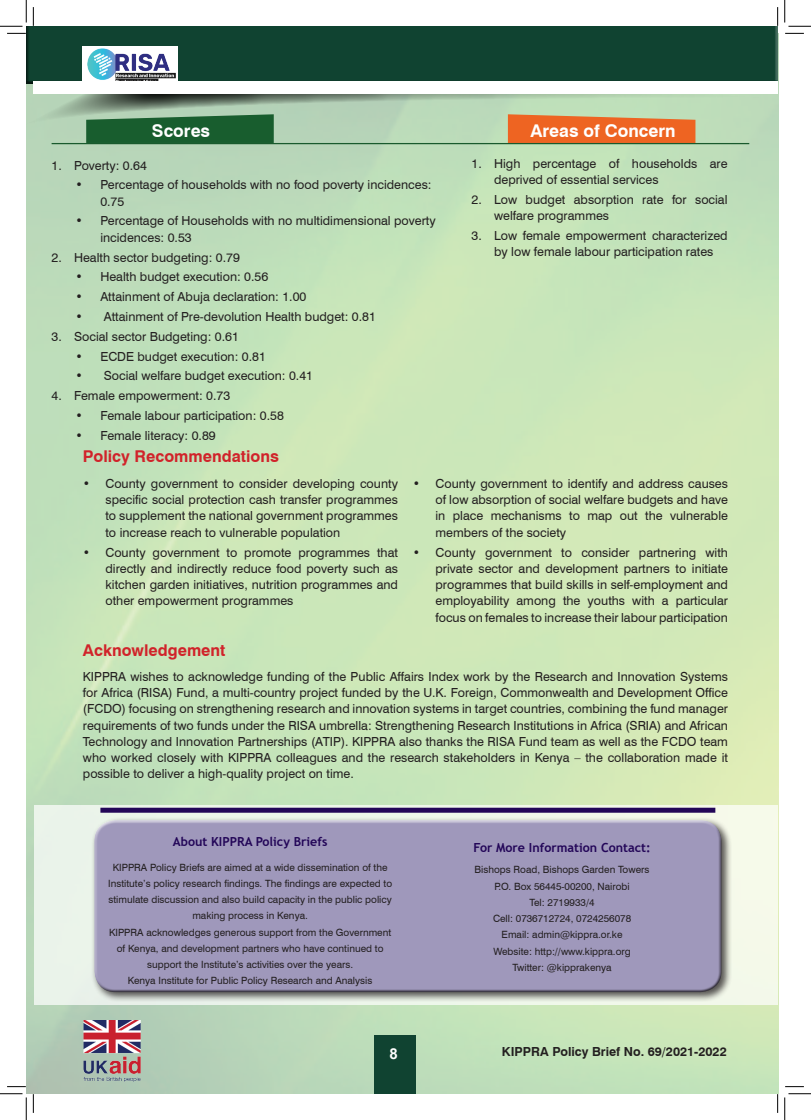
<style>
.page{position:relative;width:811px;height:1120px;background:#fff}
.page>*{position:absolute;margin:0;border:0;box-sizing:border-box;transform-origin:0 0}
.t1{font:700 17.5px "Swiss 721 BT";color:#fff}
.t2{font:700 16.25px "Swiss 721 BT";color:#d1232a}
.t3{font:700 15px "Arial";color:#fff}
.t4{font:12.5px/16.2px "Swiss 721 BT";color:#231f20}
.t5{font:700 12.5px "Trebuchet MS";color:#230658}
.t6{font:700 12.5px "Swiss 721 BT";color:#231f20}
.t7{font:10px/16.2px "Swiss 721 BT";color:#231f20;text-align:center}
</style>
<div class="page">
<img style="left:26px;top:129px;width:752px;height:964px">
<svg style="left:26px;top:85px;width:752px;height:44px;background:#a9c5a9"></svg>
<div style="left:26px;top:26px;width:752px;height:59px;background:#104331"></div>
<div style="left:33px;top:83px;width:744px;height:11px;background:#fff"></div>
<div style="left:374px;top:1034px;width:41px;height:59px;background:#104331"></div>
<img style="left:83px;top:1019px;width:58px;height:66px">
<div style="left:83px;top:46px;width:95px;height:41px;background:#fff"></div>
<img style="left:87px;top:48px;width:89px;height:33px">
<div style="left:35px;top:805px;width:742px;height:199px;background:#ebf4ea"></div>
<div style="left:91px;top:816px;width:641px;height:185px;background:#231f20;opacity:.75"></div>
<div style="left:93px;top:818px;width:628px;height:165px;background:#fff;opacity:.75"></div>
<div style="left:94px;top:825px;width:629px;height:167px;background:#9f98bb"></div>
<div style="left:100px;top:807px;width:615px;height:5px;background:#230658"></div>
<div style="left:33px;top:82px;width:744px;height:10px;background:#fff"></div>
<svg style="left:86px;top:114px;width:188px;height:29px;background:#28693c"></svg>
<svg style="left:508px;top:114px;width:187px;height:29px;background:#e87031"></svg>
<hr style="left:52px;top:143px;width:697px;height:1px;background:#195a2d">
<svg style="left:7px;top:33px;width:19px;height:1px"></svg>
<svg style="left:785px;top:33px;width:19px;height:1px"></svg>
<svg style="left:33px;top:7px;width:1px;height:19px"></svg>
<svg style="left:33px;top:1093px;width:1px;height:19px"></svg>
<svg style="left:777px;top:7px;width:1px;height:19px"></svg>
<svg style="left:777px;top:1093px;width:1px;height:19px"></svg>
<svg style="left:0;top:0;width:27px;height:27px"></svg>
<svg style="left:0;top:1093px;width:27px;height:26px"></svg>
<svg style="left:784px;top:0;width:27px;height:27px"></svg>
<svg style="left:784px;top:1093px;width:27px;height:26px"></svg>
<h1 class="t1" style="left:152px;top:120px;width:60px">Scores</h1>
<h1 class="t1" style="left:530px;top:120px;width:147px">Areas of Concern</h1>
<p class="t4" style="left:494px;top:155px;width:235px;text-indent:-22px">1. High percentage of households are deprived of essential services</p>
<p class="t4" style="left:494px;top:191px;width:235px;text-indent:-22px">2. Low budget absorption rate for social welfare programmes</p>
<p class="t4" style="left:494px;top:227px;width:235px;text-indent:-22px">3. Low female empowerment characterized by low female labour participation rates</p>
<p class="t4" style="left:52px;top:156px;width:97px">1. Poverty: 0.64</p>
<p class="t4" style="left:100px;top:176px;width:333px;text-indent:-25px">• Percentage of households with no food poverty incidences:<br>0.75</p>
<p class="t4" style="left:100px;top:212px;width:337px;text-indent:-25px">• Percentage of Households with no multidimensional poverty incidences: 0.53</p>
<p class="t4" style="left:52px;top:248px;width:190px">2. Health sector budgeting: 0.79</p>
<p class="t4" style="left:75px;top:268px;width:194px">• Health budget execution: 0.56</p>
<p class="t4" style="left:75px;top:288px;width:233px">• Attainment of Abuja declaration: 1.00</p>
<p class="t4" style="left:75px;top:308px;width:302px">• Attainment of Pre-devolution Health budget: 0.81</p>
<p class="t4" style="left:52px;top:327px;width:189px">3. Social sector Budgeting: 0.61</p>
<p class="t4" style="left:75px;top:347px;width:192px">• ECDE budget execution: 0.81</p>
<p class="t4" style="left:75px;top:367px;width:239px">• Social welfare budget execution: 0.41</p>
<p class="t4" style="left:52px;top:387px;width:180px">4. Female empowerment: 0.73</p>
<p class="t4" style="left:75px;top:407px;width:210px">• Female labour participation: 0.58</p>
<p class="t4" style="left:75px;top:426px;width:142px">• Female literacy: 0.89</p>
<h2 class="t2" style="left:83px;top:446px;width:197px">Policy Recommendations</h2>
<p class="t4" style="left:105px;top:474px;width:294px;text-align:justify;text-indent:-22px">• County government to consider developing county specific social protection cash transfer programmes to supplement the national government programmes to increase reach to vulnerable population</p>
<p class="t4" style="left:105px;top:543px;width:294px;text-align:justify;text-indent:-22px">• County government to promote programmes that directly and indirectly reduce food poverty such as kitchen garden initiatives, nutrition programmes and other empowerment programmes</p>
<p class="t4" style="left:435px;top:474px;width:294px;text-align:justify;text-indent:-22px">• County government to identify and address causes of low absorption of social welfare budgets and have in place mechanisms to map out the vulnerable members of the society</p>
<p class="t4" style="left:435px;top:543px;width:294px;text-align:justify;text-indent:-22px">• County government to consider partnering with private sector and development partners to initiate programmes that build skills in self-employment and employability among the youths with a particular focus on females to increase their labour participation</p>
<h2 class="t2" style="left:83px;top:639px;width:144px">Acknowledgement</h2>
<p class="t4" style="left:83px;top:667px;width:646px;text-align:justify">KIPPRA wishes to acknowledge funding of the Public Affairs Index work by the Research and Innovation Systems for Africa (RISA) Fund, a multi-country project funded by the U.K. Foreign, Commonwealth and Development Office (FCDO) focusing on strengthening research and innovation systems in target countries, combining the fund manager requirements of two funds under the RISA umbrella: Strengthening Research Institutions in Africa (SRIA) and African Technology and Innovation Partnerships (ATIP). KIPPRA also thanks the RISA Fund team as well as the FCDO team who worked closely with KIPPRA colleagues and the research stakeholders in Kenya – the collaboration made it possible to deliver a high-quality project on time.</p>
<p class="t5" style="left:173px;top:833px;width:156px">About KIPPRA Policy Briefs</p>
<p class="t5" style="left:473px;top:839px;width:179px">For More Information Contact:</p>
<p class="t7" style="left:108px;top:858px;width:286px">KIPPRA Policy Briefs are aimed at a wide dissemination of the Institute’s policy research findings. The findings are expected to stimulate discussion and also build capacity in the public policy making process in Kenya.<br>KIPPRA acknowledges generous support from the Government of Kenya, and development partners who have continued to support the Institute’s activities over the years.<br>Kenya Institute for Public Policy Research and Analysis</p>
<p class="t7" style="left:475px;top:860px;width:176px">Bishops Road, Bishops Garden Towers<br>P.O. Box 56445-00200, Nairobi<br>Tel: 2719933/4<br>Cell: 0736712724, 0724256078<br>Email: admin@kippra.or.ke<br>Website: http://www.kippra.org<br>Twitter: @kipprakenya</p>
<p class="t3" style="left:389px;top:1043px;width:10px">8</p>
<p class="t6" style="left:502px;top:1043px;width:226px">KIPPRA Policy Brief No. 69/2021-2022</p>
</div>
